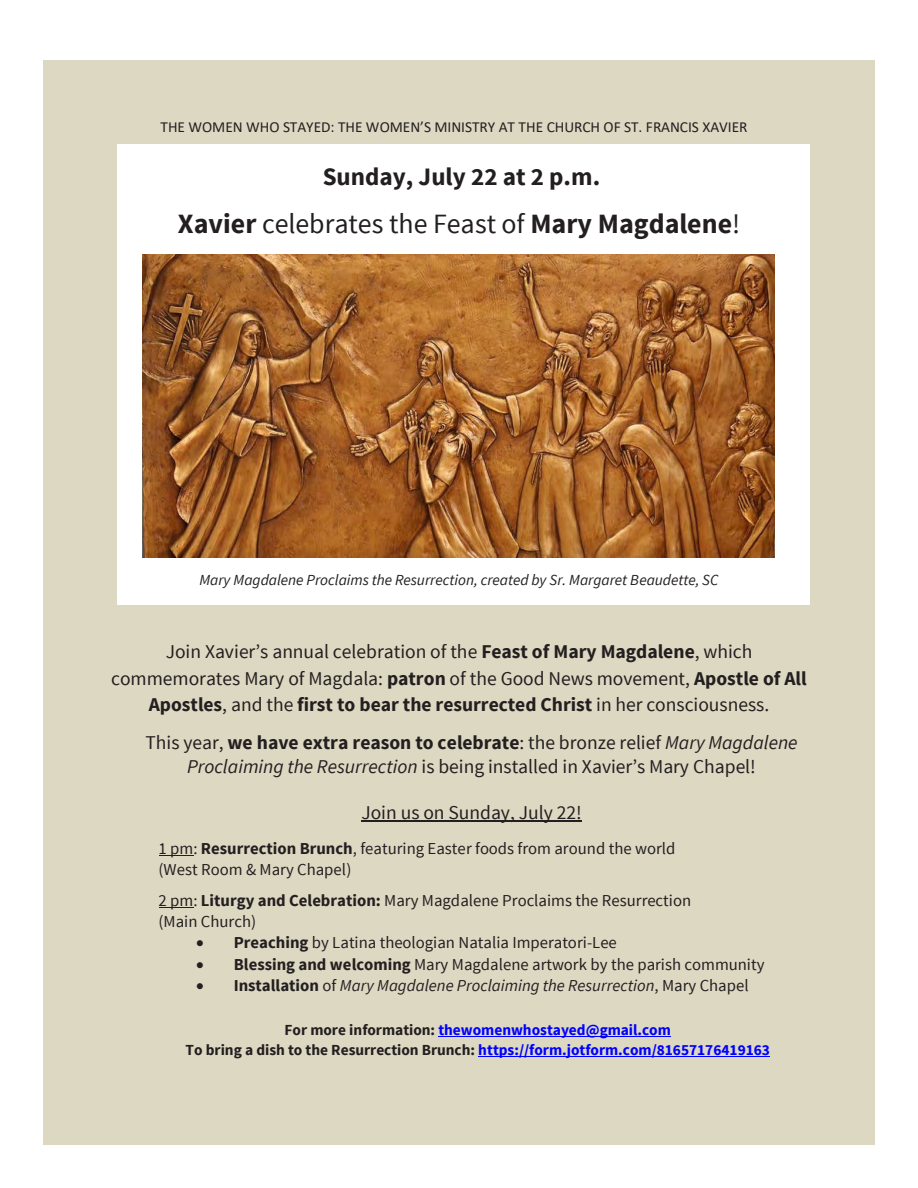
<style>
.page{position:relative;width:918px;height:1188px;background:#fff}
.page>*{position:absolute;margin:0;border:0;box-sizing:border-box;transform-origin:0 0}
.t1{font:27.9px "Source Sans Pro";color:#231f20}
.t2{font:700 25.05px "Source Sans Pro";color:#231f20}
.t3{font:19.5px/26.4px "Source Sans Pro";color:#231f20;text-align:center}
.t4{font:16.65px/20.9px "Source Sans Pro";color:#231f20}
.t5{font:italic 16.65px "Source Sans Pro";color:#231f20}
.t6{font:700 15.3px/19.2px "Source Sans Pro";color:#00f;text-align:center}
.t7{font:italic 15.3px "Source Sans Pro";color:#231f20}
.t8{font:15.3px "Calibri";color:#231f20}
.s1{font-weight:700}
.s2{font-style:italic}
.s3{font-weight:700;font-style:normal}
.s4{font-style:normal}
.s5{color:#231f20}
</style>
<div class="page">
<div style="left:43px;top:60px;width:832px;height:1085px;background:#ddd8c2"></div>
<div style="left:117px;top:145px;width:693px;height:460px;background:#fff"></div>
<hr style="left:361px;top:820px;width:221px;height:1px;background:#231f20">
<hr style="left:159px;top:855px;width:34px;height:1px;background:#231f20">
<hr style="left:159px;top:908px;width:34px;height:1px;background:#231f20">
<hr style="left:438px;top:1037px;width:233px;height:1px;background:#00f">
<hr style="left:478px;top:1056px;width:292px;height:1px;background:#00f">
<img style="left:143px;top:255px;width:632px;height:302px">
<p class="t8" style="left:161px;top:117px;width:589px">THE WOMEN WHO STAYED: THE WOMEN’S MINISTRY AT THE CHURCH OF ST. FRANCIS XAVIER</p>
<p class="t2" style="left:323px;top:161px;width:279px">Sunday, July 22 at 2 p.m.</p>
<p class="t1" style="left:178px;top:206px;width:564px"><span class="s1">Xavier</span> celebrates the Feast of <span class="s1">Mary Magdalene</span>!</p>
<p class="t7" style="left:199px;top:570px;width:521px">Mary Magdalene Proclaims the Resurrection, created by Sr. Margaret Beaudette, SC</p>
<p class="t3" style="left:111px;top:639px;width:697px">Join Xavier’s annual celebration of the <span class="s1">Feast of Mary Magdalene</span>, which commemorates Mary of Magdala: <span class="s1">patron</span> of the Good News movement, <span class="s1">Apostle of All<br>Apostles</span>, and the <span class="s1">first to bear the resurrected Christ</span> in her consciousness.</p>
<p class="t3" style="left:145px;top:730px;width:654px;line-height:24.3px">This year, <span class="s1">we have extra reason to celebrate</span>: the bronze relief <span class="s2">Mary Magdalene<br>Proclaiming the Resurrection</span> is being installed in Xavier’s Mary Chapel!</p>
<p class="t3" style="left:361px;top:799px;width:222px">Join us on Sunday, July 22!</p>
<p class="t4" style="left:159px;top:838px;width:519px">1 pm: <span class="s1">Resurrection Brunch</span>, featuring Easter foods from around the world (West Room &amp; Mary Chapel)</p>
<p class="t4" style="left:159px;top:890px;width:534px">2 pm: <span class="s1">Liturgy and Celebration:</span> Mary Magdalene Proclaims the Resurrection (Main Church)</p>
<p class="t4" style="left:196px;top:933px;width:422px">• <span class="s1">Preaching</span> by Latina theologian Natalia Imperatori-Lee</p>
<p class="t4" style="left:196px;top:954px;width:570px">• <span class="s1">Blessing and welcoming</span> Mary Magdalene artwork by the parish community</p>
<p class="t5" style="left:196px;top:975px;width:554px">• <span class="s3">Installation</span> <span class="s4">of</span> Mary Magdalene Proclaiming the Resurrection<span class="s4">, Mary Chapel</span></p>
<p class="t6" style="left:186px;top:1021px;width:586px"><span class="s5">For more information:</span> thewomenwhostayed@gmail.com<br><span class="s5">To bring a dish to the Resurrection Brunch:</span> https://form.jotform.com/81657176419163</p>
</div>
